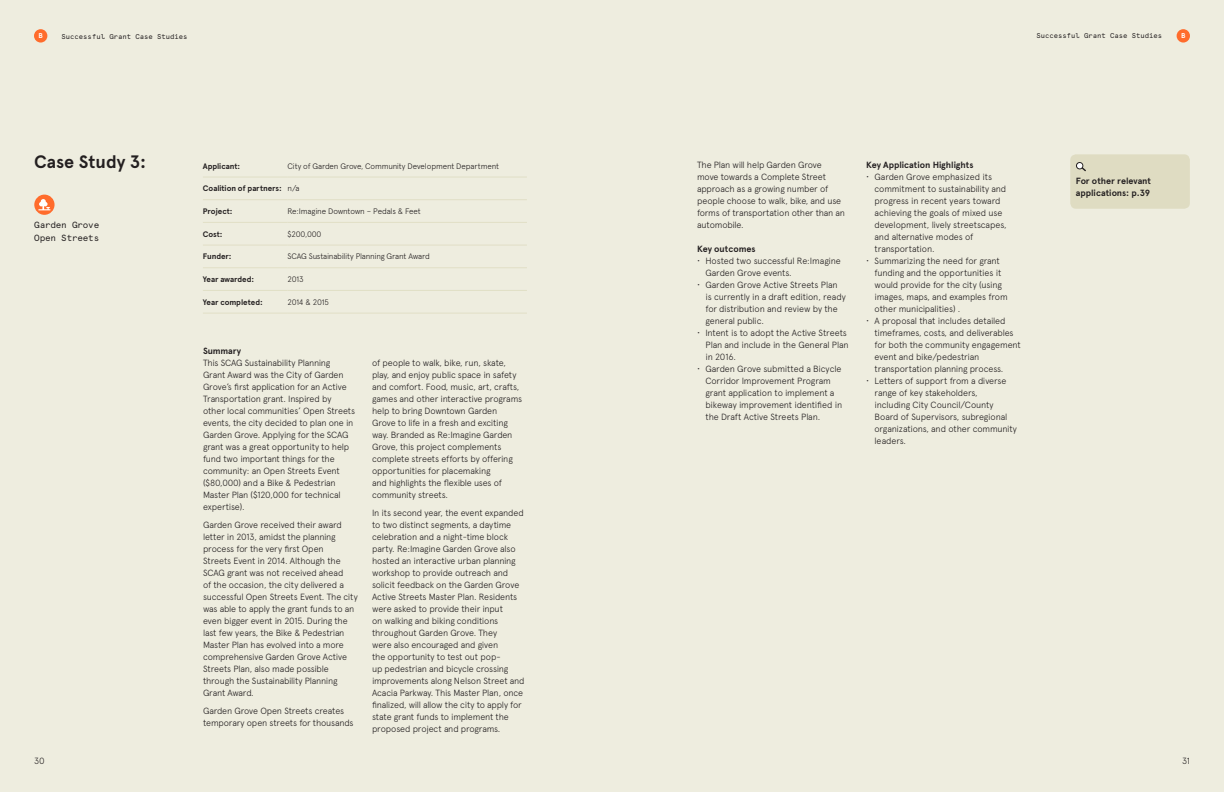
<style>
.page{position:relative;width:1224px;height:792px;background:#eeeddf}
.page>*{position:absolute;margin:0;border:0;box-sizing:border-box;transform-origin:0 0}
.H0{font:700 18px "Apercu";color:#231f20}
.Body{font:300 9px/12px "Apercu";letter-spacing:-.015em;color:#231f20}
.Sidebar{font:700 9px/12px "Apercu";letter-spacing:-.005em;color:#231f20}
.INTRO_SIDEBAR{font:9px/13px "Apercu Mono";letter-spacing:-.02em;color:#231f20}
.Table_Body{font:300 8px "Apercu";letter-spacing:-.02em;color:#231f20}
.Table_Body-2{font:700 8px "Apercu";letter-spacing:-.01em;color:#231f20}
.t1{font:7px "Apercu Mono";color:#231f20}
.t2{font:700 7px "Apercu";color:#fff}
.s1{font-size:10px}
</style>
<div class="page">
<div style="left:34px;top:29px;width:13px;height:14px;background:#ff6c2c;border-radius:50%"></div>
<div style="left:1177px;top:29px;width:13px;height:14px;background:#ff6c2c;border-radius:50%"></div>
<div style="left:34px;top:195px;width:21px;height:20px;background:linear-gradient(to bottom,#ff6b2a,#ff7133);border-radius:50%"></div>
<svg style="left:38px;top:199px;width:12px;height:11px"></svg>
<svg style="left:203px;top:176px;width:324px;height:1px"></svg>
<svg style="left:203px;top:244px;width:324px;height:1px"></svg>
<hr style="left:203px;top:177px;width:84px;height:1px;background:#e1dfc6">
<hr style="left:287px;top:177px;width:240px;height:1px;background:#e1dfc6">
<hr style="left:203px;top:199px;width:84px;height:1px;background:#e1dfc6">
<hr style="left:287px;top:199px;width:240px;height:1px;background:#e1dfc6">
<hr style="left:203px;top:222px;width:84px;height:1px;background:#e1dfc6">
<hr style="left:287px;top:222px;width:240px;height:1px;background:#e1dfc6">
<hr style="left:203px;top:245px;width:84px;height:1px;background:#e1dfc6">
<hr style="left:287px;top:245px;width:240px;height:1px;background:#e1dfc6">
<hr style="left:203px;top:267px;width:84px;height:1px;background:#e1dfc6">
<hr style="left:287px;top:267px;width:240px;height:1px;background:#e1dfc6">
<hr style="left:203px;top:290px;width:84px;height:1px;background:#e1dfc6">
<hr style="left:287px;top:290px;width:240px;height:1px;background:#e1dfc6">
<hr style="left:203px;top:313px;width:84px;height:1px;background:#e1dfc6">
<hr style="left:287px;top:313px;width:240px;height:1px;background:#e1dfc6">
<div style="left:1070px;top:154px;width:120px;height:55px;background:#dfdcc2;border-radius:6px"></div>
<svg style="left:1076px;top:162px;width:10px;height:9px"></svg>
<p class="t2" style="left:39px;top:32px;width:6px">B</p>
<p class="t1" style="left:62px;top:32px;width:127px">Successful Grant Case Studies</p>
<p class="t1" style="left:1036px;top:32px;width:127px">Successful Grant Case Studies</p>
<p class="t2" style="left:1181px;top:32px;width:6px">B</p>
<p class="H0" style="left:34px;top:151px;width:114px">Case Study 3:</p>
<p class="INTRO_SIDEBAR" style="left:34px;top:218px;width:66px">Garden Grove<br>Open Streets</p>
<p class="Table_Body-2" style="left:203px;top:161px;width:39px">Applicant:</p>
<p class="Table_Body" style="left:287px;top:161px;width:213px">City of Garden Grove, Community Development Department</p>
<p class="Table_Body-2" style="left:203px;top:184px;width:80px">Coalition of partners:</p>
<p class="Table_Body" style="left:287px;top:184px;width:13px">n/a</p>
<p class="Table_Body-2" style="left:203px;top:206px;width:31px">Project:</p>
<p class="Table_Body" style="left:287px;top:206px;width:135px">Re:Imagine Downtown – Pedals &amp; Feet</p>
<p class="Table_Body-2" style="left:203px;top:229px;width:21px">Cost:</p>
<p class="Table_Body" style="left:287px;top:229px;width:36px">$200,000</p>
<p class="Table_Body-2" style="left:203px;top:252px;width:30px">Funder:</p>
<p class="Table_Body" style="left:287px;top:252px;width:144px">SCAG Sustainability Planning Grant Award</p>
<p class="Table_Body-2" style="left:203px;top:274px;width:53px">Year awarded:</p>
<p class="Table_Body" style="left:287px;top:274px;width:18px">2013</p>
<p class="Table_Body-2" style="left:203px;top:297px;width:61px">Year completed:</p>
<p class="Table_Body" style="left:287px;top:297px;width:43px">2014 &amp; 2015</p>
<h2 class="Sidebar" style="left:203px;top:345px;width:40px">Summary</h2>
<p class="Body" style="left:203px;top:357px;width:154px">This SCAG Sustainability Planning<br>Grant Award was the City of Garden Grove’s first application for an Active Transportation grant. Inspired by other local communities’ Open Streets events, the city decided to plan one in Garden Grove. Applying for the SCAG grant was a great opportunity to help fund two important things for the community: an Open Streets Event ($80,000) and a Bike &amp; Pedestrian Master Plan ($120,000 for technical expertise).</p>
<p class="Body" style="left:203px;top:519px;width:156px">Garden Grove received their award letter in 2013, amidst the planning process for the very first Open<br>Streets Event in 2014. Although the SCAG grant was not received ahead<br>of the occasion, the city delivered a successful Open Streets Event. The city was able to apply the grant funds to an even bigger event in 2015. During the last few years, the Bike &amp; Pedestrian Master Plan has evolved into a more comprehensive Garden Grove Active Streets Plan, also made possible through the Sustainability Planning Grant Award.</p>
<p class="Body" style="left:203px;top:705px;width:152px">Garden Grove Open Streets creates temporary open streets for thousands</p>
<p class="Body" style="left:372px;top:357px;width:152px">of people to walk, bike, run, skate, play, and enjoy public space in safety and comfort. Food, music, art, crafts, games and other interactive programs help to bring Downtown Garden Grove to life in a fresh and exciting way. Branded as Re:Imagine Garden Grove, this project complements complete streets efforts by offering opportunities for placemaking<br>and highlights the flexible uses of community streets.</p>
<p class="Body" style="left:372px;top:507px;width:154px">In its second year, the event expanded to two distinct segments, a daytime celebration and a night-time block party. Re:Imagine Garden Grove also hosted an interactive urban planning workshop to provide outreach and solicit feedback on the Garden Grove Active Streets Master Plan. Residents were asked to provide their input<br>on walking and biking conditions throughout Garden Grove. They<br>were also encouraged and given<br>the opportunity to test out pop-<br>up pedestrian and bicycle crossing improvements along Nelson Street and Acacia Parkway. This Master Plan, once finalized, will allow the city to apply for state grant funds to implement the proposed project and programs.</p>
<p class="Body" style="left:697px;top:159px;width:150px">The Plan will help Garden Grove move towards a Complete Street approach as a growing number of people choose to walk, bike, and use forms of transportation other than an automobile.</p>
<h2 class="Sidebar" style="left:697px;top:243px;width:60px">Key outcomes</h2>
<p class="Body" style="left:706px;top:255px;width:137px;text-indent:-9px"><span class="s1">•</span> Hosted two successful Re:Imagine<br>Garden Grove events.</p>
<p class="Body" style="left:706px;top:279px;width:142px;text-indent:-9px"><span class="s1">•</span> Garden Grove Active Streets Plan is currently in a draft edition, ready for distribution and review by the general public.</p>
<p class="Body" style="left:706px;top:327px;width:145px;text-indent:-9px"><span class="s1">•</span> Intent is to adopt the Active Streets<br>Plan and include in the General Plan in 2016.</p>
<p class="Body" style="left:706px;top:363px;width:138px;text-indent:-9px"><span class="s1">•</span> Garden Grove submitted a Bicycle<br>Corridor Improvement Program grant application to implement a bikeway improvement identified in the Draft Active Streets Plan.</p>
<h2 class="Sidebar" style="left:866px;top:159px;width:109px">Key Application Highlights</h2>
<p class="Body" style="left:875px;top:171px;width:133px;text-indent:-9px"><span class="s1">•</span> Garden Grove emphasized its commitment to sustainability and progress in recent years toward achieving the goals of mixed use development, lively streetscapes, and alternative modes of transportation.</p>
<p class="Body" style="left:875px;top:255px;width:135px;text-indent:-9px"><span class="s1">•</span> Summarizing the need for grant funding and the opportunities it would provide for the city (using images, maps, and examples from other municipalities) .</p>
<p class="Body" style="left:875px;top:315px;width:148px;text-indent:-9px"><span class="s1">•</span> A proposal that includes detailed timeframes, costs, and deliverables for both the community engagement event and bike/pedestrian transportation planning process.</p>
<p class="Body" style="left:875px;top:375px;width:144px;text-indent:-9px"><span class="s1">•</span> Letters of support from a diverse range of key stakeholders,<br>including City Council/County<br>Board of Supervisors, subregional organizations, and other community leaders.</p>
<p class="Sidebar" style="left:1076px;top:175px;width:77px">For other relevant applications: p.39</p>
<p class="Body" style="left:34px;top:755px;width:12px">30</p>
<p class="Body" style="left:1182px;top:755px;width:9px">31</p>
</div>
